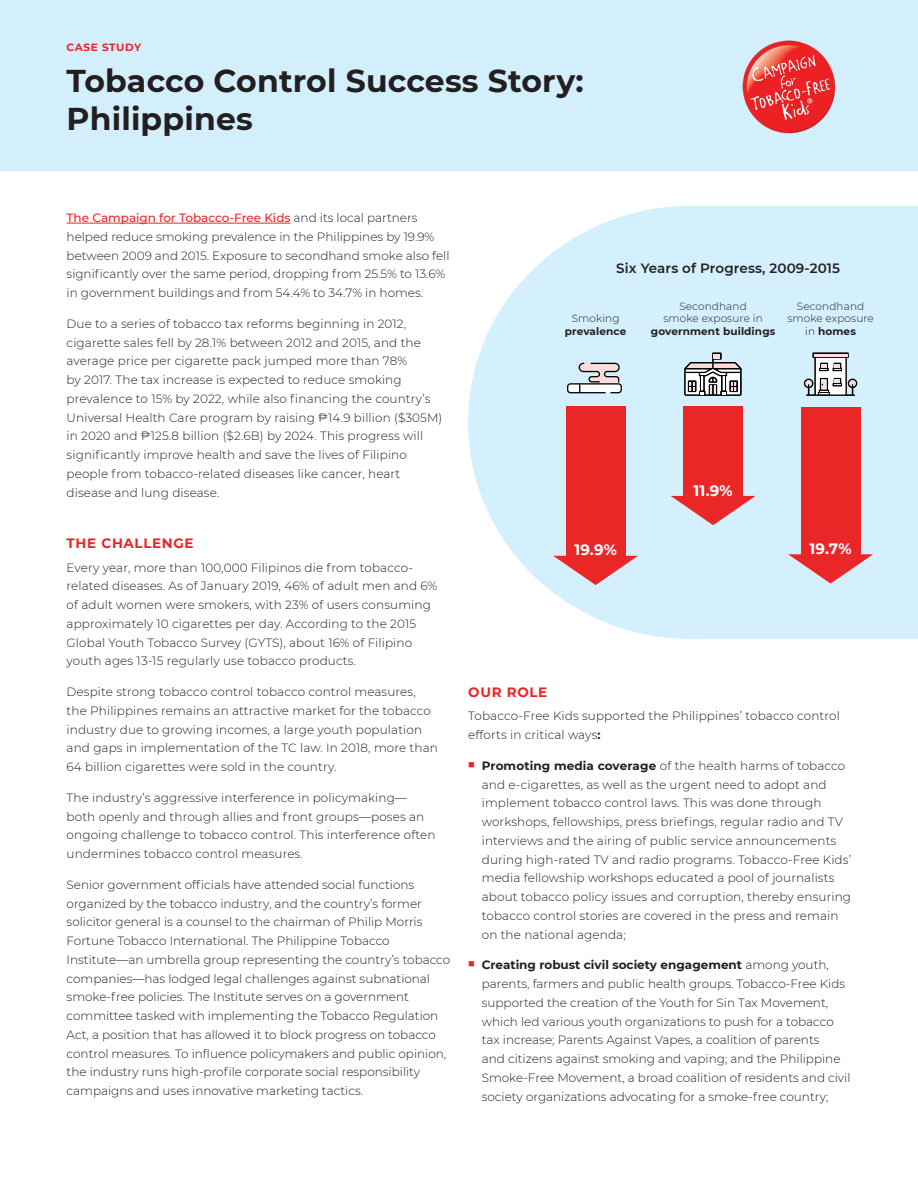
<style>
.page{position:relative;width:918px;height:1188px;background:#fff}
.page>*{position:absolute;margin:0;border:0;box-sizing:border-box;transform-origin:0 0}
.t1{font:700 31.5px/37.8px "Montserrat";letter-spacing:.005em;color:#231f20}
.Subhead{font:700 15px "Montserrat";color:#fff}
.Subhead-2{font:600 13.5px "Montserrat";letter-spacing:.01em;color:#231f20}
.t2{font:700 13.5px "Montserrat";letter-spacing:.05em;color:#ec2325}
.Body{font:300 12px/18.8px "Montserrat";color:#231f20}
.Subhead-3{font:300 10.5px/12.6px "Montserrat";letter-spacing:.01em;color:#231f20;text-align:center}
.Subhead-4{font:700 10.5px/12.6px "Montserrat";letter-spacing:.01em;color:#231f20;text-align:center}
.t3{font:700 10.5px "Montserrat";letter-spacing:.05em;color:#ec2325}
.s1{font-weight:500;color:#ec2325}
.s2{font-weight:300}
.s3{font-weight:700}
</style>
<div class="page">
<div style="left:0;top:0;width:918px;height:171px;background:#d4effc"></div>
<hr style="left:67px;top:223px;width:224px;height:1px;background:#ec2325">
<img style="left:742px;top:40px;width:94px;height:94px">
<svg style="left:468px;top:206px;width:450px;height:433px;background:#d9f1fc"></svg>
<svg style="left:567px;top:363px;width:55px;height:30px"></svg>
<div style="left:566px;top:407px;width:60px;height:149px;background:#eb2626"></div>
<svg style="left:553px;top:556px;width:85px;height:29px;background:#df8b91"></svg>
<div style="left:683px;top:407px;width:60px;height:89px;background:#eb2626"></div>
<svg style="left:671px;top:496px;width:85px;height:29px;background:#df8a90"></svg>
<div style="left:801px;top:407px;width:60px;height:148px;background:#eb2626"></div>
<svg style="left:788px;top:554px;width:85px;height:30px;background:#df8c92"></svg>
<svg style="left:684px;top:352px;width:58px;height:44px"></svg>
<svg style="left:804px;top:352px;width:53px;height:44px"></svg>
<hr style="left:814px;top:354px;width:33px;height:2px;background:#fcdbdb">
<p class="t3" style="left:67px;top:40px;width:76px">CASE STUDY</p>
<p class="t1" style="left:67px;top:61px;width:519px">Tobacco Control Success Story:<br>Philippines</p>
<p class="Body" style="left:67px;top:208px;width:384px"><span class="s1">The Campaign for Tobacco-Free Kids</span> and its local partners helped reduce smoking prevalence in the Philippines by 19.9% between 2009 and 2015. Exposure to secondhand smoke also fell significantly over the same period, dropping from 25.5% to 13.6% in government buildings and from 54.4% to 34.7% in homes.</p>
<p class="Body" style="left:67px;top:314px;width:377px">Due to a series of tobacco tax reforms beginning in 2012, cigarette sales fell by 28.1% between 2012 and 2015, and the average price per cigarette pack jumped more than 78%<br>by 2017. The tax increase is expected to reduce smoking prevalence to 15% by 2022, while also financing the country’s Universal Health Care program by raising ₱14.9 billion ($305M) in 2020 and ₱125.8 billion ($2.6B) by 2024. This progress will significantly improve health and save the lives of Filipino people from tobacco-related diseases like cancer, heart disease and lung disease.</p>
<p class="t2" style="left:67px;top:534px;width:129px">THE CHALLENGE</p>
<p class="Body" style="left:67px;top:558px;width:372px">Every year, more than 100,000 Filipinos die from tobacco&shy;related diseases. As of January 2019, 46% of adult men and 6% of adult women were smokers, with 23% of users consuming approximately 10 cigarettes per day. According to the 2015<br>Global Youth Tobacco Survey (GYTS), about 16% of Filipino youth ages 13-15 regularly use tobacco products.</p>
<p class="Body" style="left:67px;top:682px;width:373px">Despite strong tobacco control tobacco control measures, the Philippines remains an attractive market for the tobacco industry due to growing incomes, a large youth population and gaps in implementation of the TC law. In 2018, more than 64 billion cigarettes were sold in the country.</p>
<p class="Body" style="left:67px;top:788px;width:370px">The industry’s aggressive interference in policymaking— both openly and through allies and front groups—poses an ongoing challenge to tobacco control. This interference often undermines tobacco control measures.</p>
<p class="Body" style="left:67px;top:875px;width:385px">Senior government officials have attended social functions organized by the tobacco industry, and the country’s former solicitor general is a counsel to the chairman of Philip Morris Fortune Tobacco International. The Philippine Tobacco Institute—an umbrella group representing the country’s tobacco companies—has lodged legal challenges against subnational smoke-free policies. The Institute serves on a government committee tasked with implementing the Tobacco Regulation Act, a position that has allowed it to block progress on tobacco control measures. To influence policymakers and public opinion, the industry runs high-profile corporate social responsibility campaigns and uses innovative marketing tactics.</p>
<p class="Subhead-2" style="left:616px;top:258px;width:225px">Six Years of Progress, 2009-2015</p>
<p class="Subhead-4" style="left:565px;top:312px;width:63px"><span class="s2">Smoking </span>prevalence</p>
<p class="Subhead-3" style="left:651px;top:299px;width:126px">Secondhand<br>smoke exposure in <span class="s3">government buildings</span></p>
<p class="Subhead-3" style="left:787px;top:299px;width:88px">Secondhand smoke exposure in <span class="s3">homes</span></p>
<p class="Subhead" style="left:574px;top:539px;width:44px">19.9%</p>
<p class="Subhead" style="left:694px;top:480px;width:40px">11.9%</p>
<p class="Subhead" style="left:810px;top:538px;width:44px">19.7%</p>
<p class="t2" style="left:468px;top:683px;width:81px">OUR ROLE</p>
<p class="Body" style="left:468px;top:706px;width:373px">Tobacco-Free Kids supported the Philippines’ tobacco control efforts in critical ways<span class="s3">:</span></p>
<p class="Body" style="left:482px;top:756px;width:371px"><span class="s3">Promoting media coverage</span> of the health harms of tobacco and e-cigarettes, as well as the urgent need to adopt and implement tobacco control laws. This was done through workshops, fellowships, press briefings, regular radio and TV interviews and the airing of public service announcements during high-rated TV and radio programs. Tobacco-Free Kids’ media fellowship workshops educated a pool of journalists about tobacco policy issues and corruption, thereby ensuring tobacco control stories are covered in the press and remain on the national agenda;</p>
<p class="Body" style="left:482px;top:955px;width:370px"><span class="s3">Creating robust civil society engagement</span> among youth, parents, farmers and public health groups. Tobacco-Free Kids supported the creation of the Youth for Sin Tax Movement, which led various youth organizations to push for a tobacco tax increase; Parents Against Vapes, a coalition of parents<br>and citizens against smoking and vaping; and the Philippine Smoke-Free Movement, a broad coalition of residents and civil society organizations advocating for a smoke-free country;</p>
</div>
